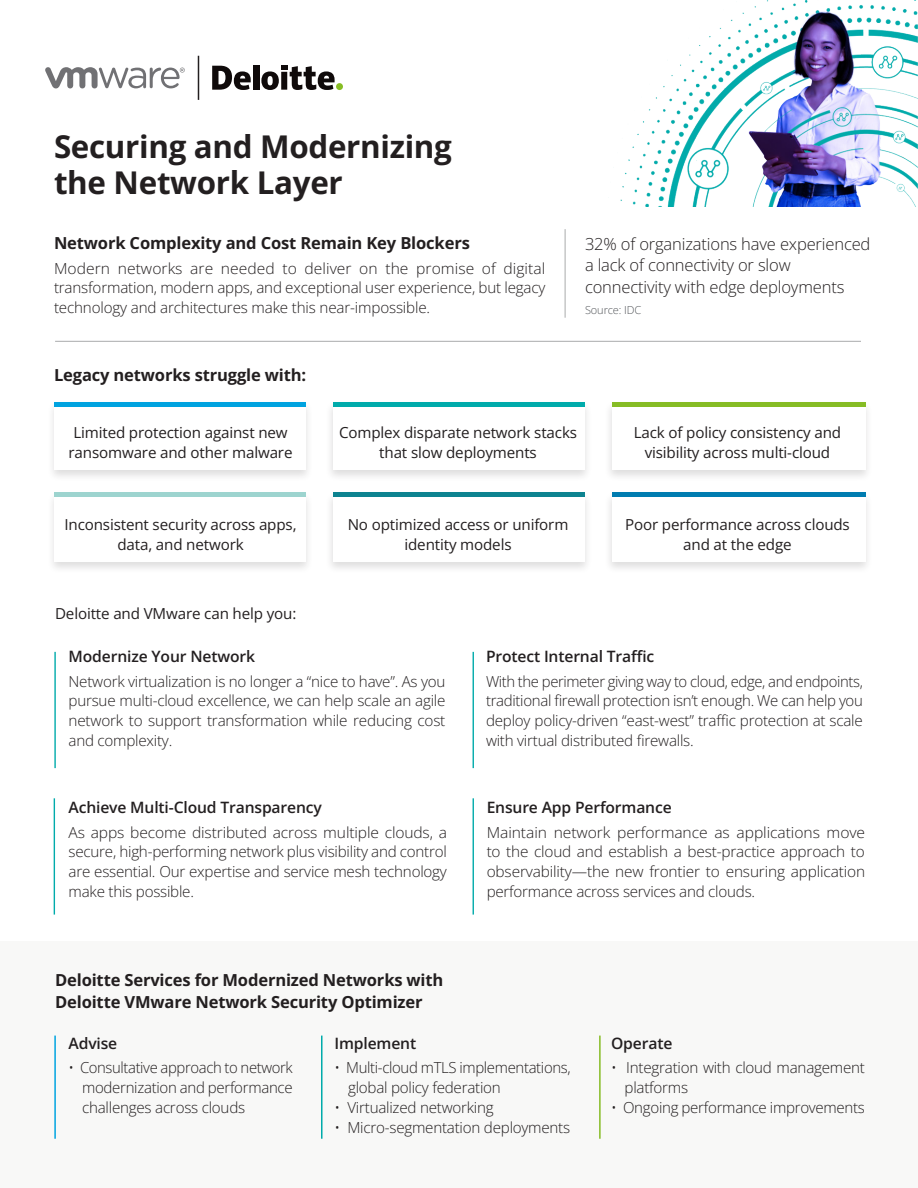
<style>
.page{position:relative;width:918px;height:1188px;background:#fff}
.page>*{position:absolute;margin:0;border:0;box-sizing:border-box;transform-origin:0 0}
.t1{font:700 31.35px/36px "Open Sans";letter-spacing:-.01em;color:#231f20}
.t2{font:700 16.5px/21.6px "Open Sans";letter-spacing:-.01em;color:#231f20}
.t3{font:300 16.5px/21.6px "Open Sans";letter-spacing:-.01em;color:#231f20}
.t4{font:600 15.6px "Open Sans";letter-spacing:-.01em;color:#231f20}
.t5{font:300 15.15px/19.8px "Open Sans";letter-spacing:-.015em;color:#231f20;text-align:justify}
.t6{font:15.15px/19.8px "Open Sans";letter-spacing:-.01em;color:#231f20;text-align:center}
.t7{font:300 11.1px "Open Sans";letter-spacing:-.01em;color:#53565a}
</style>
<div class="page">
<div style="left:1px;top:942px;width:917px;height:246px;background:#f8f8f7"></div>
<hr style="left:599px;top:1036px;width:2px;height:103px;background:#86bc25">
<hr style="left:54px;top:1036px;width:2px;height:103px;background:#00a3e0">
<hr style="left:321px;top:1036px;width:2px;height:103px;background:#00abab">
<div style="left:47px;top:491px;width:267px;height:83px;background:#231f20;opacity:.15"></div>
<div style="left:55px;top:494px;width:251px;height:68px;background:#fff"></div>
<div style="left:47px;top:399px;width:267px;height:83px;background:#231f20;opacity:.15"></div>
<div style="left:55px;top:402px;width:251px;height:68px;background:#fff"></div>
<div style="left:325px;top:491px;width:267px;height:83px;background:#231f20;opacity:.15"></div>
<div style="left:333px;top:494px;width:252px;height:68px;background:#fff"></div>
<div style="left:325px;top:399px;width:267px;height:83px;background:#231f20;opacity:.15"></div>
<div style="left:333px;top:402px;width:252px;height:68px;background:#fff"></div>
<div style="left:604px;top:491px;width:269px;height:83px;background:#231f20;opacity:.15"></div>
<div style="left:612px;top:494px;width:253px;height:68px;background:#fff"></div>
<div style="left:604px;top:399px;width:269px;height:83px;background:#231f20;opacity:.15"></div>
<div style="left:612px;top:402px;width:253px;height:68px;background:#fff"></div>
<hr style="left:55px;top:341px;width:806px;height:1px;background:#a9abac">
<hr style="left:565px;top:229px;width:1px;height:89px;background:#a9abac">
<hr style="left:55px;top:493px;width:251px;height:4px;background:#9dd4cf">
<div style="left:55px;top:402px;width:251px;height:5px;background:#00a3e0"></div>
<hr style="left:333px;top:493px;width:252px;height:4px;background:#0d8390">
<div style="left:333px;top:402px;width:252px;height:5px;background:#00abab"></div>
<hr style="left:612px;top:493px;width:253px;height:4px;background:#007cb0">
<div style="left:612px;top:402px;width:253px;height:5px;background:#86bc25"></div>
<hr style="left:54px;top:798px;width:1px;height:117px;background:#00abab">
<hr style="left:473px;top:798px;width:1px;height:117px;background:#00abab">
<hr style="left:54px;top:652px;width:2px;height:116px;background:#00abab">
<hr style="left:473px;top:652px;width:1px;height:116px;background:#00abab">
<svg style="left:45px;top:67px;width:140px;height:21px"></svg>
<div style="left:336px;top:83px;width:7px;height:7px;background:#87bd24;border-radius:50%"></div>
<div style="left:253px;top:66px;width:6px;height:24px;background:#0f0a0a"></div>
<svg style="left:261px;top:66px;width:74px;height:24px"></svg>
<svg style="left:212px;top:66px;width:39px;height:24px"></svg>
<hr style="left:198px;top:56px;width:1px;height:44px;background:#231f20">
<img style="left:620px;top:0;width:298px;height:207px">
<h1 class="t1" style="left:54px;top:127px;width:399px">Securing and Modernizing the Network Layer</h1>
<p class="t2" style="left:54px;top:232px;width:417px">Network Complexity and Cost Remain Key Blockers</p>
<p class="t5" style="left:54px;top:258px;width:493px">Modern networks are needed to deliver on the promise of digital transformation, modern apps, and exceptional user experience, but legacy technology and architectures make this near-impossible.</p>
<p class="t3" style="left:585px;top:232px;width:287px">32% of organizations have experienced a lack of connectivity or slow connectivity with edge deployments</p>
<p class="t7" style="left:585px;top:302px;width:58px">Source: IDC</p>
<p class="t2" style="left:54px;top:364px;width:254px">Legacy networks struggle with:</p>
<p class="t6" style="left:69px;top:422px;width:225px">Limited protection against new ransomware and other malware</p>
<p class="t6" style="left:339px;top:422px;width:239px">Complex disparate network stacks that slow deployments</p>
<p class="t6" style="left:634px;top:422px;width:209px">Lack of policy consistency and visibility across multi-cloud</p>
<p class="t6" style="left:64px;top:514px;width:234px">Inconsistent security across apps, data, and network</p>
<p class="t6" style="left:55px;top:603px;width:243px">Deloitte and VMware can help you:</p>
<p class="t6" style="left:348px;top:514px;width:222px">No optimized access or uniform identity models</p>
<p class="t6" style="left:625px;top:514px;width:226px">Poor performance across clouds and at the edge</p>
<p class="t4" style="left:69px;top:646px;width:188px">Modernize Your Network</p>
<p class="t5" style="left:69px;top:671px;width:378px">Network virtualization is no longer a “nice to have”. As you pursue multi-cloud excellence, we can help scale an agile network to support transformation while reducing cost and complexity.</p>
<p class="t4" style="left:69px;top:797px;width:255px">Achieve Multi-Cloud Transparency</p>
<p class="t5" style="left:69px;top:822px;width:380px">As apps become distributed across multiple clouds, a secure, high-performing network plus visibility and control are essential. Our expertise and service mesh technology make this possible.</p>
<p class="t2" style="left:55px;top:969px;width:390px">Deloitte Services for Modernized Networks with<br>Deloitte VMware Network Security Optimizer</p>
<p class="t4" style="left:486px;top:646px;width:170px">Protect Internal Traffic</p>
<p class="t5" style="left:486px;top:671px;width:378px">With the perimeter giving way to cloud, edge, and endpoints, traditional firewall protection isn’t enough. We can help you deploy policy-driven “east-west” traffic protection at scale with virtual distributed firewalls.</p>
<p class="t4" style="left:487px;top:797px;width:187px">Ensure App Performance</p>
<p class="t5" style="left:487px;top:822px;width:380px">Maintain network performance as applications move to the cloud and establish a best-practice approach to observability—the new frontier to ensuring application performance across services and clouds.</p>
<p class="t4" style="left:69px;top:1033px;width:50px">Advise</p>
<p class="t5" style="left:82px;top:1057px;width:212px;text-indent:-14px">• Consultative approach to network modernization and performance challenges across clouds</p>
<p class="t4" style="left:335px;top:1033px;width:83px">Implement</p>
<p class="t5" style="left:348px;top:1057px;width:224px;text-indent:-14px">• Multi-cloud mTLS implementations, global policy federation</p>
<p class="t5" style="left:335px;top:1097px;width:161px">• Virtualized networking</p>
<p class="t5" style="left:335px;top:1117px;width:237px">• Micro-segmentation deployments</p>
<p class="t4" style="left:611px;top:1033px;width:63px">Operate</p>
<p class="t5" style="left:625px;top:1057px;width:242px;text-indent:-13px">• Integration with cloud management platforms</p>
<p class="t5" style="left:611px;top:1097px;width:255px">• Ongoing performance improvements</p>
</div>
